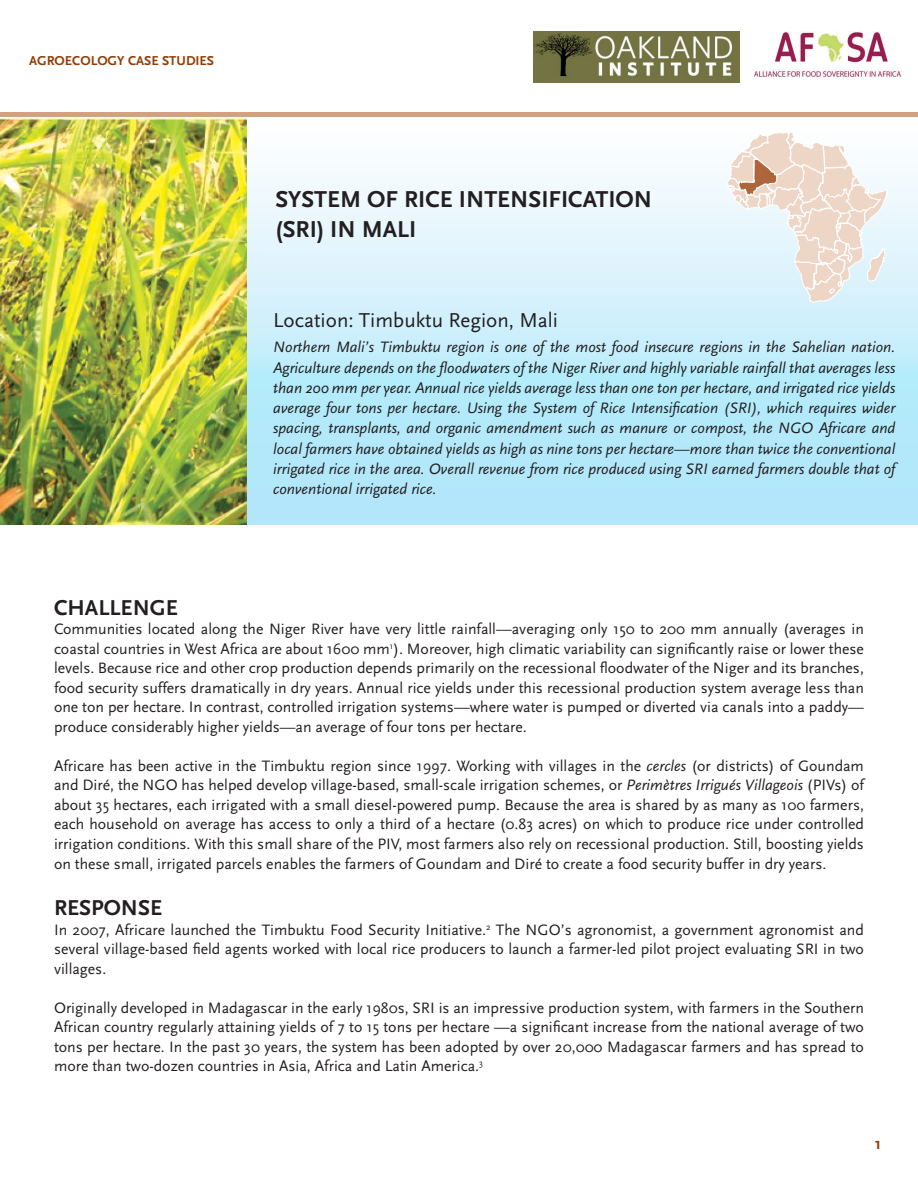
<style>
.page{position:relative;width:918px;height:1188px;background:#fff}
.page>*{position:absolute;margin:0;border:0;box-sizing:border-box;transform-origin:0 0}
.t1{font:700 24px/30.8px "Scala Sans";color:#231f20}
.challenge_response{font:700 22.5px "Scala Sans";color:#231f20}
.sub_sub_titles{font:21px "Scala Sans";color:#231f20}
.Page_Number{font:700 16.5px "Scala Sans";color:#933d05}
.challenge_response-2{font:15.75px/19.5px "Scala Sans";color:#231f20;text-align:justify}
.t2{font:italic 15.75px/20.2px "Scala Sans";color:#231f20;text-align:justify}
.t3{font:700 13.5px "Scala Sans";color:#933d05}
.s1{font-style:italic}
</style>
<div class="page">
<img style="left:534px;top:31px;width:206px;height:51px">
<img style="left:755px;top:32px;width:147px;height:45px">
<div style="left:0;top:112px;width:918px;height:5px;background:#d2a181"></div>
<svg style="left:247px;top:172px;width:671px;height:353px;background:#c7edfb"></svg>
<img style="left:0;top:119px;width:247px;height:406px">
<svg style="left:726px;top:133px;width:162px;height:180px"></svg>
<p class="t3" style="left:29px;top:53px;width:186px">AGROECOLOGY CASE STUDIES</p>
<p class="t1" style="left:275px;top:184px;width:378px">SYSTEM OF RICE INTENSIFICATION (SRI) IN MALI</p>
<p class="sub_sub_titles" style="left:273px;top:308px;width:286px">Location: Timbuktu Region, Mali</p>
<p class="t2" style="left:273px;top:337px;width:624px">Northern Mali’s Timbuktu region is one of the most food insecure regions in the Sahelian nation.<br>Agriculture depends on the floodwaters of the Niger River and highly variable rainfall that averages less than 200 mm per year. Annual rice yields average less than one ton per hectare, and irrigated rice yields average four tons per hectare. Using the System of Rice Intensification (SRI), which requires wider spacing, transplants, and organic amendment such as manure or compost, the NGO Africare and local farmers have obtained yields as high as nine tons per hectare—more than twice the conventional irrigated rice in the area. Overall revenue from rice produced using SRI earned farmers double that of conventional irrigated rice.</p>
<p class="challenge_response" style="left:54px;top:595px;width:125px">CHALLENGE</p>
<p class="challenge_response-2" style="left:54px;top:620px;width:812px">Communities located along the Niger River have very little rainfall—averaging only 150 to 200 mm annually (averages in coastal countries in West Africa are about 1600 mm<sup>1</sup>). Moreover, high climatic variability can significantly raise or lower these levels. Because rice and other crop production depends primarily on the recessional floodwater of the Niger and its branches, food security suffers dramatically in dry years. Annual rice yields under this recessional production system average less than one ton per hectare. In contrast, controlled irrigation systems—where water is pumped or diverted via canals into a paddy— produce considerably higher yields—an average of four tons per hectare.</p>
<p class="challenge_response-2" style="left:54px;top:756px;width:812px">Africare has been active in the Timbuktu region since 1997. Working with villages in the <span class="s1">cercles</span> (or districts) of Goundam and Diré, the NGO has helped develop village-based, small-scale irrigation schemes, or <span class="s1">Perimètres Irrigués Villageois</span> (PIVs) of about 35 hectares, each irrigated with a small diesel-powered pump. Because the area is shared by as many as 100 farmers, each household on average has access to only a third of a hectare (0.83 acres) on which to produce rice under controlled irrigation conditions. With this small share of the PIV, most farmers also rely on recessional production. Still, boosting yields on these small, irrigated parcels enables the farmers of Goundam and Diré to create a food security buffer in dry years.</p>
<p class="challenge_response" style="left:54px;top:896px;width:110px">RESPONSE</p>
<p class="challenge_response-2" style="left:54px;top:920px;width:812px">In 2007, Africare launched the Timbuktu Food Security Initiative.<sup>2</sup> The NGO’s agronomist, a government agronomist and several village-based field agents worked with local rice producers to launch a farmer-led pilot project evaluating SRI in two villages.</p>
<p class="challenge_response-2" style="left:54px;top:998px;width:812px">Originally developed in Madagascar in the early 1980s, SRI is an impressive production system, with farmers in the Southern African country regularly attaining yields of 7 to 15 tons per hectare —a significant increase from the national average of two tons per hectare. In the past 30 years, the system has been adopted by over 20,000 Madagascar farmers and has spread to more than two-dozen countries in Asia, Africa and Latin America.<sup>3</sup></p>
<p class="Page_Number" style="left:875px;top:1135px;width:8px">1</p>
</div>
